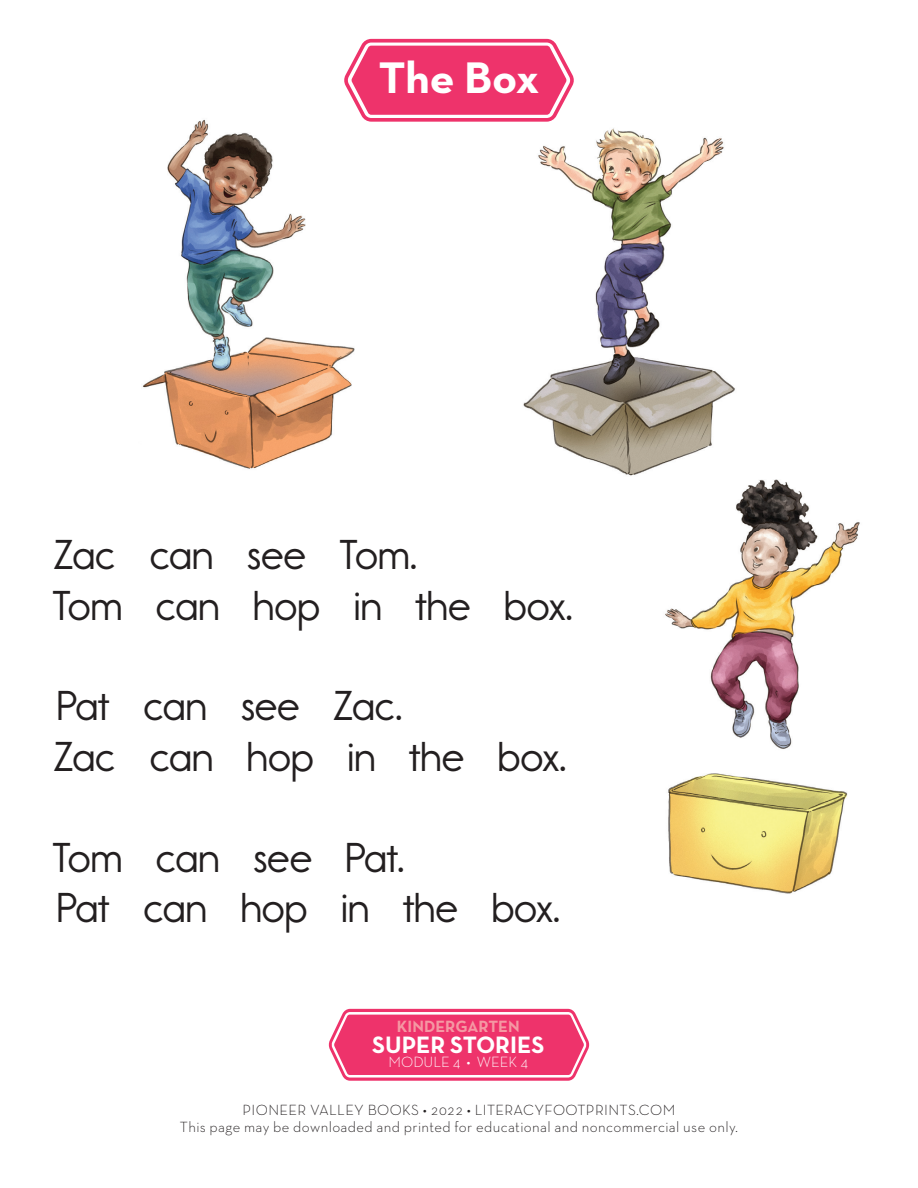
<style>
.page{position:relative;width:918px;height:1188px;background:#fff}
.page>*{position:absolute;margin:0;border:0;box-sizing:border-box;transform-origin:0 0}
.t1{font:700 45px "Neutra Text TF";letter-spacing:-.005em;color:#fff}
.t2{font:42px "Report School Rg";color:#231f20}
.t3{font:700 24.15px "Neutra Text TF";color:#fff}
.t4{font:700 16.65px "Neutra Text TF";color:#f598a3}
.t5{font:300 15.15px "Neutra Text TF";color:#fff}
.t6{font:300 15px/16.5px "Neutra Text TF";letter-spacing:.025em;color:#231f20;text-align:center}
</style>
<div class="page">
<img style="left:523px;top:128px;width:212px;height:341px">
<img style="left:615px;top:458px;width:245px;height:436px">
<img style="left:142px;top:119px;width:213px;height:350px">
<svg style="left:329px;top:1009px;width:260px;height:72px;background:#f04f7f"></svg>
<svg style="left:344px;top:39px;width:230px;height:83px"></svg>
<p class="t1" style="left:379px;top:50px;width:162px">The Box</p>
<p class="t2" style="left:54px;top:530px;width:365px">Zac can see Tom.</p>
<p class="t2" style="left:52px;top:580px;width:522px">Tom can hop in the box.</p>
<p class="t2" style="left:57px;top:681px;width:347px">Pat can see Zac.</p>
<p class="t2" style="left:54px;top:732px;width:514px">Zac can hop in the box.</p>
<p class="t2" style="left:52px;top:832px;width:353px">Tom can see Pat.</p>
<p class="t2" style="left:57px;top:883px;width:504px">Pat can hop in the box.</p>
<p class="t4" style="left:397px;top:1016px;width:124px">KINDERGARTEN</p>
<h3 class="t3" style="left:372px;top:1029px;width:174px">SUPER STORIES</h3>
<p class="t5" style="left:388px;top:1053px;width:141px">MODULE 4 • WEEK 4</p>
<p class="t6" style="left:180px;top:1102px;width:560px">PIONEER VALLEY BOOKS • 2022 • LITERACYFOOTPRINTS.COM<br>This page may be downloaded and printed for educational and noncommercial use only.</p>
</div>
